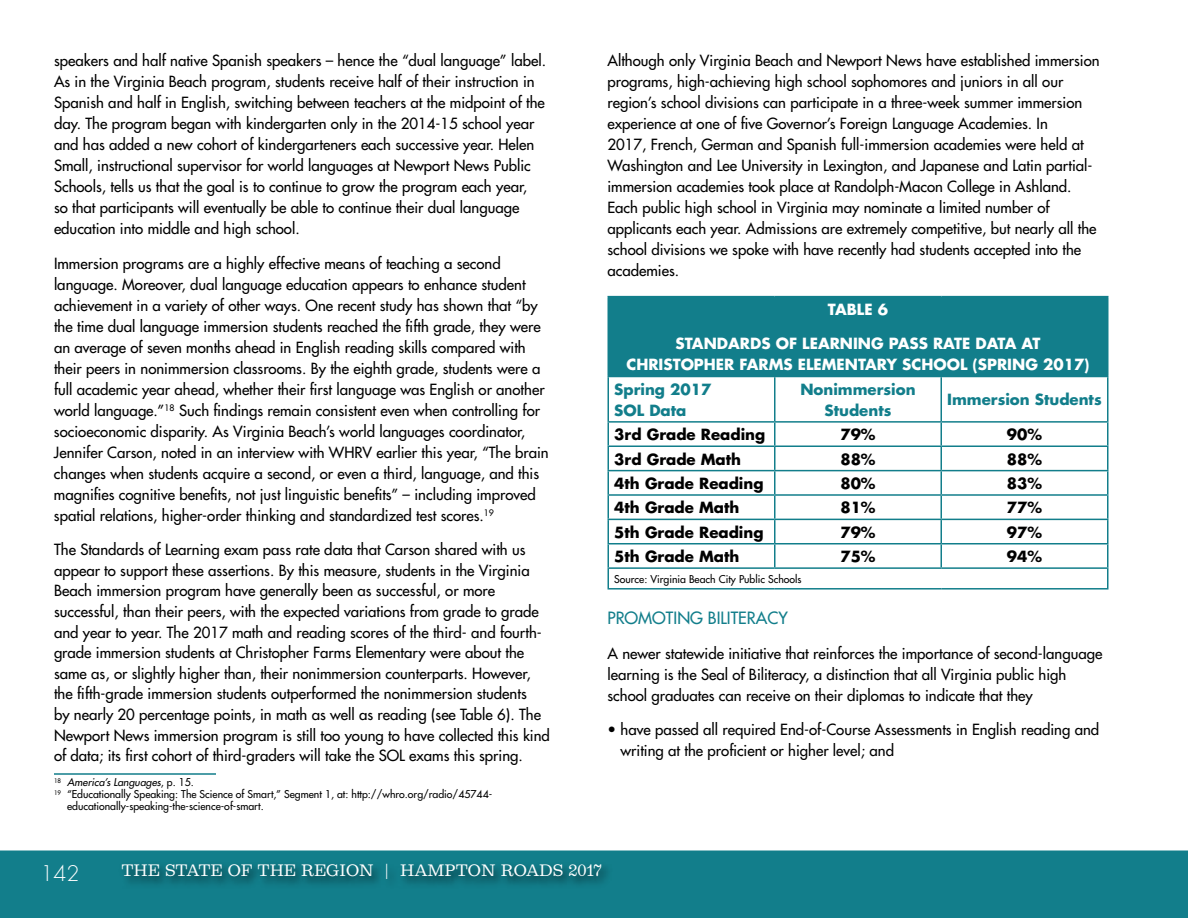
<style>
.page{position:relative;width:1188px;height:918px;background:#fff}
.page>*{position:absolute;margin:0;border:0;box-sizing:border-box;transform-origin:0 0}
.t1{font:300 21px "Futura Std";color:#fff}
.t2{font:500 16.5px "Futura Std";color:#127e8b}
.t3{font:500 15px/21px "Futura Std";color:#000}
.t4{font:700 15px "Futura Std";color:#000}
.t5{font:700 15px/21px "Futura Std";color:#fff;text-align:center}
.t6{font:700 15px/21px "Futura Std";color:#127e8b}
.t7{font:15px "Belizio";color:#fff}
.t8{font:500 10.5px "Futura Std";color:#000}
.t9{font:italic 500 10.5px "Futura Std";color:#000}
.s1{font-style:normal}
</style>
<div class="page">
<div style="left:0;top:850px;width:1188px;height:68px;background:#127e8b"></div>
<div style="left:119px;top:861px;width:495px;height:30px;background:#000;opacity:.75"></div>
<hr style="left:54px;top:773px;width:162px;height:2px;background:#127e8b">
<div style="left:608px;top:297px;width:500px;height:79px;background:#127e8b"></div>
<hr style="left:608px;top:296px;width:167px;height:1px;background:#127e8b">
<hr style="left:775px;top:296px;width:166px;height:1px;background:#127e8b">
<hr style="left:941px;top:296px;width:167px;height:1px;background:#127e8b">
<hr style="left:608px;top:376px;width:167px;height:1px;background:#127e8b">
<hr style="left:608px;top:377px;width:1px;height:44px;background:#127e8b">
<hr style="left:775px;top:376px;width:166px;height:1px;background:#127e8b">
<hr style="left:774px;top:377px;width:2px;height:44px;background:#127e8b">
<hr style="left:941px;top:376px;width:167px;height:1px;background:#127e8b">
<hr style="left:940px;top:377px;width:2px;height:44px;background:#127e8b">
<hr style="left:1107px;top:377px;width:1px;height:44px;background:#127e8b">
<hr style="left:608px;top:421px;width:167px;height:2px;background:#127e8b">
<hr style="left:775px;top:421px;width:166px;height:2px;background:#127e8b">
<hr style="left:774px;top:423px;width:2px;height:22px;background:#127e8b">
<hr style="left:941px;top:421px;width:167px;height:2px;background:#127e8b">
<hr style="left:940px;top:423px;width:2px;height:22px;background:#127e8b">
<hr style="left:608px;top:445px;width:167px;height:2px;background:#127e8b">
<hr style="left:775px;top:445px;width:166px;height:2px;background:#127e8b">
<hr style="left:774px;top:447px;width:2px;height:23px;background:#127e8b">
<hr style="left:941px;top:445px;width:167px;height:2px;background:#127e8b">
<hr style="left:940px;top:447px;width:2px;height:23px;background:#127e8b">
<hr style="left:608px;top:470px;width:167px;height:1px;background:#127e8b">
<hr style="left:775px;top:470px;width:166px;height:1px;background:#127e8b">
<hr style="left:774px;top:471px;width:2px;height:23px;background:#127e8b">
<hr style="left:941px;top:470px;width:167px;height:1px;background:#127e8b">
<hr style="left:940px;top:471px;width:2px;height:23px;background:#127e8b">
<hr style="left:608px;top:494px;width:167px;height:2px;background:#127e8b">
<hr style="left:775px;top:494px;width:166px;height:2px;background:#127e8b">
<hr style="left:774px;top:496px;width:2px;height:23px;background:#127e8b">
<hr style="left:941px;top:494px;width:167px;height:2px;background:#127e8b">
<hr style="left:940px;top:496px;width:2px;height:23px;background:#127e8b">
<hr style="left:608px;top:519px;width:167px;height:1px;background:#127e8b">
<hr style="left:775px;top:519px;width:166px;height:1px;background:#127e8b">
<hr style="left:774px;top:520px;width:2px;height:23px;background:#127e8b">
<hr style="left:941px;top:519px;width:167px;height:1px;background:#127e8b">
<hr style="left:940px;top:520px;width:2px;height:23px;background:#127e8b">
<hr style="left:608px;top:543px;width:167px;height:1px;background:#127e8b">
<hr style="left:775px;top:543px;width:166px;height:1px;background:#127e8b">
<hr style="left:774px;top:544px;width:2px;height:23px;background:#127e8b">
<hr style="left:941px;top:543px;width:167px;height:1px;background:#127e8b">
<hr style="left:940px;top:544px;width:2px;height:23px;background:#127e8b">
<hr style="left:608px;top:567px;width:167px;height:2px;background:#127e8b">
<svg style="left:608px;top:423px;width:1px;height:165px"></svg>
<hr style="left:775px;top:567px;width:166px;height:2px;background:#127e8b">
<hr style="left:941px;top:567px;width:167px;height:2px;background:#127e8b">
<svg style="left:1107px;top:423px;width:1px;height:165px"></svg>
<hr style="left:608px;top:588px;width:167px;height:2px;background:#127e8b">
<hr style="left:775px;top:588px;width:166px;height:2px;background:#127e8b">
<hr style="left:941px;top:588px;width:167px;height:2px;background:#127e8b">
<p class="t3" style="left:54px;top:50px;width:494px">speakers and half native Spanish speakers – hence the “dual language” label.<br>As in the Virginia Beach program, students receive half of their instruction in Spanish and half in English, switching between teachers at the midpoint of the day. The program began with kindergarten only in the 2014-15 school year and has added a new cohort of kindergarteners each successive year. Helen Small, instructional supervisor for world languages at Newport News Public Schools, tells us that the goal is to continue to grow the program each year,<br>so that participants will eventually be able to continue their dual language education into middle and high school.</p>
<p class="t3" style="left:54px;top:253px;width:496px">Immersion programs are a highly effective means of teaching a second language. Moreover, dual language education appears to enhance student achievement in a variety of other ways. One recent study has shown that “by the time dual language immersion students reached the fifth grade, they were an average of seven months ahead in English reading skills compared with their peers in nonimmersion classrooms. By the eighth grade, students were a full academic year ahead, whether their first language was English or another world language.”<sup>18</sup> Such findings remain consistent even when controlling for socioeconomic disparity. As Virginia Beach’s world languages coordinator, Jennifer Carson, noted in an interview with WHRV earlier this year, “The brain changes when students acquire a second, or even a third, language, and this magnifies cognitive benefits, not just linguistic benefits” – including improved spatial relations, higher-order thinking and standardized test scores.<sup>19</sup></p>
<p class="t3" style="left:54px;top:539px;width:497px">The Standards of Learning exam pass rate data that Carson shared with us appear to support these assertions. By this measure, students in the Virginia Beach immersion program have generally been as successful, or more successful, than their peers, with the expected variations from grade to grade and year to year. The 2017 math and reading scores of the third- and fourth&shy;grade immersion students at Christopher Farms Elementary were about the same as, or slightly higher than, their nonimmersion counterparts. However, the fifth-grade immersion students outperformed the nonimmersion students<br>by nearly 20 percentage points, in math as well as reading (see Table 6). The Newport News immersion program is still too young to have collected this kind of data; its first cohort of third-graders will take the SOL exams this spring.</p>
<p class="t9" style="left:54px;top:776px;width:141px"><sup>18</sup> America’s Languages<span class="s1">, p. 15.</span></p>
<p class="t8" style="left:54px;top:788px;width:440px"><sup>19</sup> “Educationally Speaking: The Science of Smart,” Segment 1, at: http://whro.org/radio/45744-</p>
<p class="t8" style="left:67px;top:800px;width:198px">educationally-speaking-the-science-of-smart.</p>
<p class="t3" style="left:608px;top:50px;width:494px">Although only Virginia Beach and Newport News have established immersion programs, high-achieving high school sophomores and juniors in all our region’s school divisions can participate in a three-week summer immersion experience at one of five Governor’s Foreign Language Academies. In<br>2017, French, German and Spanish full-immersion academies were held at Washington and Lee University in Lexington, and Japanese and Latin partial&shy;immersion academies took place at Randolph-Macon College in Ashland.<br>Each public high school in Virginia may nominate a limited number of applicants each year. Admissions are extremely competitive, but nearly all the school divisions we spoke with have recently had students accepted into the academies.</p>
<p class="t5" style="left:828px;top:299px;width:62px">TABLE 6</p>
<p class="t5" style="left:626px;top:333px;width:465px">STANDARDS OF LEARNING PASS RATE DATA AT<br>CHRISTOPHER FARMS ELEMENTARY SCHOOL (SPRING 2017)</p>
<p class="t6" style="left:614px;top:379px;width:99px">Spring 2017<br>SOL Data</p>
<p class="t6" style="left:800px;top:379px;width:117px;text-align:center">Nonimmersion<br>Students</p>
<p class="t6" style="left:947px;top:389px;width:156px">Immersion Students</p>
<p class="t4" style="left:614px;top:425px;width:153px">3rd Grade Reading</p>
<p class="t4" style="left:840px;top:425px;width:37px">79%</p>
<p class="t4" style="left:1007px;top:425px;width:37px">90%</p>
<p class="t4" style="left:614px;top:449px;width:128px">3rd Grade Math</p>
<p class="t4" style="left:840px;top:449px;width:37px">88%</p>
<p class="t4" style="left:1007px;top:449px;width:37px">88%</p>
<p class="t4" style="left:614px;top:473px;width:151px">4th Grade Reading</p>
<p class="t4" style="left:840px;top:473px;width:37px">80%</p>
<p class="t4" style="left:1007px;top:473px;width:37px">83%</p>
<p class="t4" style="left:614px;top:498px;width:127px">4th Grade Math</p>
<p class="t4" style="left:840px;top:498px;width:37px">81%</p>
<p class="t4" style="left:1007px;top:498px;width:37px">77%</p>
<p class="t4" style="left:614px;top:522px;width:151px">5th Grade Reading</p>
<p class="t4" style="left:840px;top:522px;width:37px">79%</p>
<p class="t4" style="left:1007px;top:522px;width:37px">97%</p>
<p class="t4" style="left:614px;top:547px;width:127px">5th Grade Math</p>
<p class="t4" style="left:840px;top:547px;width:37px">75%</p>
<p class="t4" style="left:1007px;top:547px;width:37px">94%</p>
<p class="t8" style="left:614px;top:572px;width:189px">Source: Virginia Beach City Public Schools</p>
<p class="t2" style="left:608px;top:608px;width:182px">PROMOTING BILITERACY</p>
<p class="t3" style="left:608px;top:643px;width:496px">A newer statewide initiative that reinforces the importance of second-language learning is the Seal of Biliteracy, a distinction that all Virginia public high school graduates can receive on their diplomas to indicate that they</p>
<p class="t3" style="left:621px;top:719px;width:480px;text-indent:-13px">• have passed all required End-of-Course Assessments in English reading and writing at the proficient or higher level; and</p>
<h1 class="t1" style="left:40px;top:861px;width:41px">142</h1>
<p class="t7" style="left:122px;top:861px;width:482px">THE STATE OF THE REGION | HAMPTON ROADS 2017</p>
</div>
